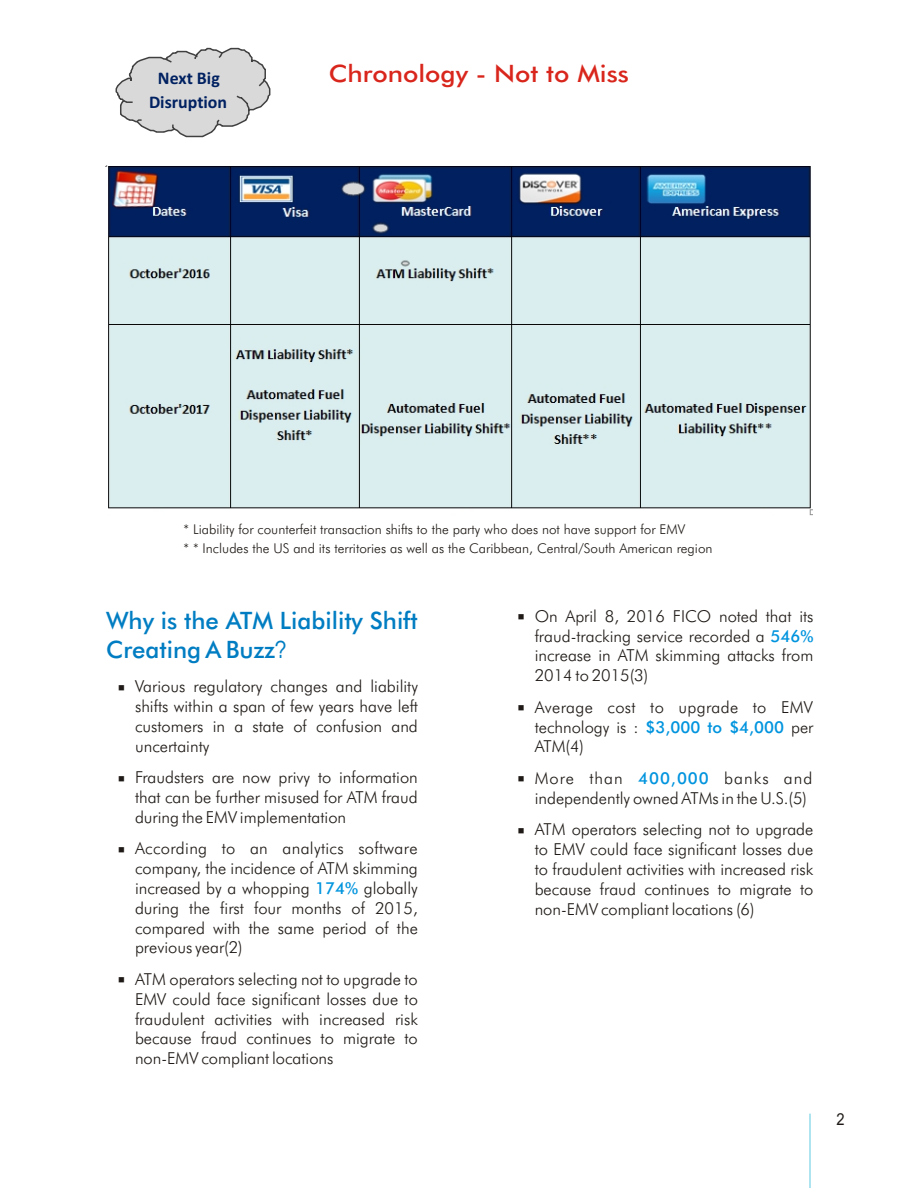
<style>
.page{position:relative;width:918px;height:1188px;background:#fff}
.page>*{position:absolute;margin:0;border:0;box-sizing:border-box;transform-origin:0 0}
.t1{font:24px/28.8px "Futura Md BT";color:#007dc2}
.t2{font:24px "Futura Md BT";color:#d9261c;scale:1.09 1}
.t3{font:700 17.85px "Calibri";color:#002161}
.t4{font:16.5px/19.8px "Futura Lt BT";color:#1f1a17;text-align:justify}
.t5{font:16.5px "Futura Lt BT";letter-spacing:.02em;color:#1f1a17}
.t6{font:16.5px "Futura Lt BT";letter-spacing:.06em;color:#1f1a17}
.t7{font:16.5px "Futura Md BT";letter-spacing:.06em;color:#0094de}
.t8{font:16.5px "Arial Narrow";color:#1f1a17;scale:1.09 1}
.t9{font:13.5px/18.1px "Futura Lt BT";color:#1f1a17}
.s1{font-family:"Avant Garde Bk BT"}
.s2{font-family:"Futura Md BT";color:#0094de}
</style>
<div class="page">
<hr style="left:810px;top:1114px;width:1px;height:74px;background:#5ec9e3">
<svg style="left:116px;top:48px;width:154px;height:89px"></svg>
<img style="left:106px;top:166px;width:706px;height:350px">
<p class="t3" style="left:158px;top:71px;width:63px">Next Big</p>
<h1 class="t2" style="left:329px;top:64px;width:277px">Chronology - Not to Miss</h1>
<p class="t3" style="left:149px;top:95px;width:80px">Disruption</p>
<p class="t9" style="left:184px;top:522px;width:530px">* Liability for counterfeit transaction shifts to the party who does not have support for EMV<br>* * Includes the US and its territories as well as the Caribbean, Central/South American region</p>
<h1 class="t1" style="left:106px;top:608px;width:313px">Why is the ATM Liability Shift<br>Creating A Buzz<span class="s1">?</span></h1>
<p class="t4" style="left:535px;top:608px;width:280px;text-indent:-17px">■ On April 8, 2016 FICO noted that its fraud-tracking service recorded a <span class="s2">546% </span>increase in ATM skimming attacks from 2014 to 2015(3)</p>
<p class="t4" style="left:118px;top:678px;width:301px;text-align:right">■ Various regulatory changes and liability shifts within a span of few years have left</p>
<p class="t5" style="left:518px;top:700px;width:297px">■ Average cost to upgrade to EMV</p>
<p class="t4" style="left:135px;top:718px;width:284px">customers in a state of confusion and</p>
<p class="t4" style="left:535px;top:718px;width:280px">technology is : <span class="s2">$3,000 to $4,000</span> per</p>
<p class="t4" style="left:135px;top:737px;width:76px">uncertainty</p>
<p class="t4" style="left:535px;top:738px;width:51px">ATM(4)</p>
<p class="t4" style="left:118px;top:769px;width:301px">■ Fraudsters are now privy to information</p>
<p class="t6" style="left:518px;top:771px;width:106px">■ More than</p>
<p class="t6" style="left:724px;top:771px;width:90px">banks and</p>
<p class="t4" style="left:135px;top:789px;width:284px">that can be further misused for ATM fraud</p>
<p class="t4" style="left:535px;top:790px;width:274px">independently owned ATMs in the U.S.(5)</p>
<p class="t4" style="left:135px;top:809px;width:213px">during the EMV implementation</p>
<p class="t4" style="left:518px;top:821px;width:297px">■ ATM operators selecting not to upgrade</p>
<p class="t5" style="left:118px;top:842px;width:301px">■ According to an analytics software</p>
<p class="t4" style="left:535px;top:841px;width:280px">to EMV could face significant losses due</p>
<p class="t4" style="left:135px;top:860px;width:284px">company, the incidence of ATM skimming</p>
<p class="t4" style="left:535px;top:861px;width:280px">to fraudulent activities with increased risk</p>
<p class="t4" style="left:135px;top:880px;width:284px">increased by a whopping <span class="s2">174%</span> globally</p>
<p class="t4" style="left:535px;top:881px;width:280px">because fraud continues to migrate to</p>
<p class="t4" style="left:135px;top:900px;width:284px">during the first four months of 2015,</p>
<p class="t4" style="left:535px;top:900px;width:221px">non-EMV compliant locations (6)</p>
<p class="t4" style="left:135px;top:919px;width:284px">compared with the same period of the previous year(2)</p>
<p class="t4" style="left:135px;top:971px;width:284px;text-indent:-17px">■ ATM operators selecting not to upgrade to EMV could face significant losses due to fraudulent activities with increased risk because fraud continues to migrate to non-EMV compliant locations</p>
<p class="t7" style="left:638px;top:771px;width:72px">400,000</p>
<p class="t8" style="left:837px;top:1113px;width:9px">2</p>
</div>
